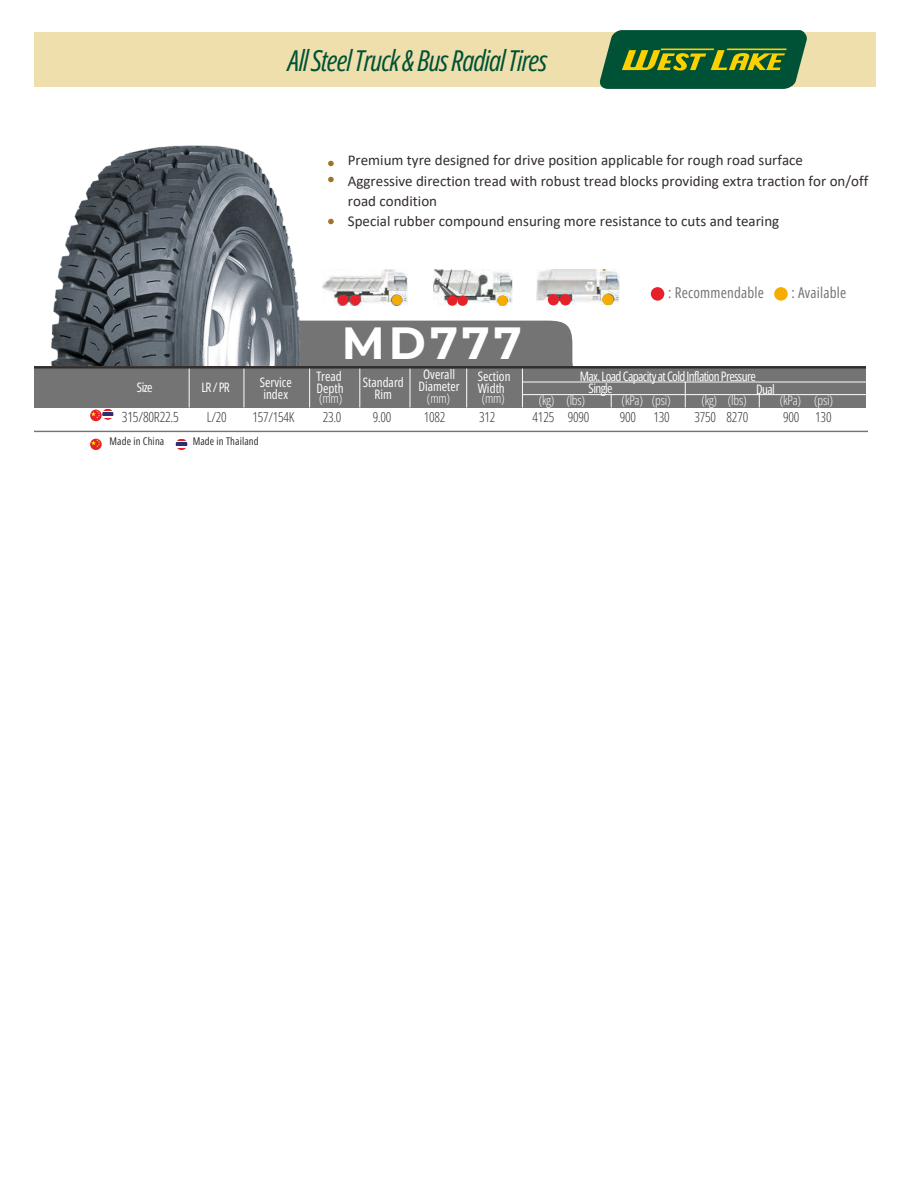
<style>
.page{position:relative;width:918px;height:1188px;background:#fff}
.page>*{position:absolute;margin:0;border:0;box-sizing:border-box;transform-origin:0 0}
.t1{font:700 45px "Montserrat";letter-spacing:.09em;color:#fefefe}
.t2{font:italic 28.8px "Open Sans Condensed";letter-spacing:-.035em;color:#005236}
.t3{font:15px/20.2px "Calibri";color:#332c2b}
.t4{font:15px "Open Sans Condensed";letter-spacing:.015em;color:#757475}
.t5{font:300 13.95px "Open Sans Condensed";letter-spacing:-.015em;color:#332c2b}
.t6{font:300 13.65px "Open Sans Condensed";letter-spacing:-.015em;color:#332c2b}
.t7{font:13.05px/12px "Open Sans Condensed";color:#fefefe}
.t8{font:300 13.05px "Open Sans Condensed";letter-spacing:-.015em;color:#fefefe}
.t9{font:13.05px/12px "Open Sans Condensed";letter-spacing:-.045em;color:#fefefe}
.t10{font:10.65px "Open Sans Condensed";letter-spacing:.015em;color:#332c2b}
</style>
<div class="page">
<div style="left:34px;top:32px;width:842px;height:55px;background:#eedfad"></div>
<svg style="left:599px;top:30px;width:208px;height:59px;background:#336d37"></svg>
<div style="left:317px;top:321px;width:256px;height:45px;background:#757475"></div>
<svg style="left:328px;top:161px;width:6px;height:5px"></svg>
<svg style="left:328px;top:177px;width:6px;height:5px"></svg>
<hr style="left:27px;top:431px;width:841px;height:1px;background:#757475">
<svg style="left:177px;top:448px;width:9px;height:2px"></svg>
<svg style="left:177px;top:439px;width:9px;height:2px"></svg>
<svg style="left:175px;top:442px;width:13px;height:4px"></svg>
<svg style="left:90px;top:439px;width:12px;height:11px"></svg>
<svg style="left:91px;top:439px;width:9px;height:8px"></svg>
<div style="left:27px;top:367px;width:839px;height:41px;background:#757475"></div>
<hr style="left:522px;top:394px;width:344px;height:1px;background:#fefefe">
<hr style="left:522px;top:382px;width:344px;height:1px;background:#fefefe">
<svg style="left:611px;top:395px;width:1px;height:13px"></svg>
<svg style="left:759px;top:395px;width:1px;height:13px"></svg>
<svg style="left:685px;top:382px;width:1px;height:26px"></svg>
<hr style="left:189px;top:367px;width:1px;height:41px;background:#fefefe">
<hr style="left:244px;top:367px;width:1px;height:41px;background:#fefefe">
<hr style="left:309px;top:367px;width:1px;height:41px;background:#fefefe">
<hr style="left:360px;top:367px;width:1px;height:41px;background:#fefefe">
<hr style="left:410px;top:367px;width:1px;height:41px;background:#fefefe">
<hr style="left:466px;top:367px;width:1px;height:41px;background:#fefefe">
<hr style="left:522px;top:367px;width:1px;height:41px;background:#fefefe">
<hr style="left:27px;top:366px;width:839px;height:3px;background:#332c2b">
<img style="left:322px;top:270px;width:86px;height:36px">
<div style="left:338px;top:295px;width:10px;height:10px;background:#e62129;border-radius:50%"></div>
<div style="left:350px;top:295px;width:11px;height:10px;background:#e62129;border-radius:50%"></div>
<div style="left:392px;top:295px;width:10px;height:10px;background:#f6ad02;border-radius:50%"></div>
<img style="left:433px;top:269px;width:80px;height:36px">
<div style="left:447px;top:295px;width:10px;height:11px;background:#e62129;border-radius:50%"></div>
<div style="left:458px;top:296px;width:10px;height:10px;background:#e62129;border-radius:50%"></div>
<div style="left:498px;top:295px;width:10px;height:11px;background:#f6ad02;border-radius:50%"></div>
<img style="left:536px;top:270px;width:83px;height:35px">
<div style="left:548px;top:294px;width:11px;height:11px;background:#e62129;border-radius:50%"></div>
<div style="left:560px;top:294px;width:11px;height:11px;background:#e62129;border-radius:50%"></div>
<div style="left:602px;top:294px;width:11px;height:11px;background:#f6ad02;border-radius:50%"></div>
<div style="left:651px;top:287px;width:13px;height:14px;background:#e62129;border-radius:50%"></div>
<div style="left:774px;top:287px;width:14px;height:14px;background:#f6ad02;border-radius:50%"></div>
<svg style="left:328px;top:219px;width:6px;height:5px"></svg>
<svg style="left:91px;top:409px;width:22px;height:11px"></svg>
<svg style="left:99px;top:412px;width:15px;height:4px"></svg>
<img style="left:51px;top:145px;width:266px;height:221px">
<h2 class="t2" style="left:288px;top:40px;width:261px">All Steel Truck &amp; Bus Radial Tires</h2>
<p class="t3" style="left:348px;top:150px;width:522px">Premium tyre designed for drive position applicable for rough road surface Aggressive direction tread with robust tread blocks providing extra traction for on/off road condition<br>Special rubber compound ensuring more resistance to cuts and tearing</p>
<h1 class="t1" style="left:342px;top:311px;width:181px">MD777</h1>
<p class="t7" style="left:137px;top:381px;width:17px">Size</p>
<p class="t7" style="left:201px;top:380px;width:30px">LR / PR</p>
<p class="t7" style="left:260px;top:376px;width:33px">Service index</p>
<p class="t7" style="left:316px;top:370px;width:29px">Tread<br>Depth</p>
<p class="t7" style="left:363px;top:376px;width:43px;text-align:center">Standard<br>Rim</p>
<p class="t7" style="left:418px;top:368px;width:43px;text-align:center">Overall<br>Diameter</p>
<p class="t7" style="left:478px;top:370px;width:34px">Section<br>Width</p>
<p class="t8" style="left:319px;top:390px;width:25px">(mm)</p>
<p class="t8" style="left:427px;top:390px;width:25px">(mm)</p>
<p class="t8" style="left:482px;top:390px;width:25px">(mm)</p>
<p class="t4" style="left:668px;top:283px;width:97px">: Recommendable</p>
<p class="t4" style="left:792px;top:283px;width:56px">: Available</p>
<p class="t9" style="left:589px;top:370px;width:169px;text-indent:-9px">Max. Load Capacity at Cold Inflation Pressure<br>Single</p>
<p class="t7" style="left:756px;top:383px;width:20px">Dual</p>
<p class="t8" style="left:539px;top:392px;width:48px">(kg) (lbs)</p>
<p class="t8" style="left:622px;top:392px;width:50px">(kPa) (psi)</p>
<p class="t8" style="left:701px;top:392px;width:47px">(kg) (lbs)</p>
<p class="t8" style="left:780px;top:392px;width:55px">(kPa) (psi)</p>
<p class="t5" style="left:122px;top:408px;width:58px">315/80R22.5</p>
<p class="t6" style="left:207px;top:408px;width:21px">L/20</p>
<p class="t6" style="left:252px;top:408px;width:44px">157/154K</p>
<p class="t6" style="left:323px;top:408px;width:20px">23.0</p>
<p class="t6" style="left:373px;top:408px;width:20px">9.00</p>
<p class="t6" style="left:424px;top:408px;width:23px">1082</p>
<p class="t6" style="left:479px;top:408px;width:18px">312</p>
<p class="t6" style="left:533px;top:408px;width:58px">4125 9090</p>
<p class="t6" style="left:620px;top:408px;width:18px">900</p>
<p class="t6" style="left:654px;top:408px;width:18px">130</p>
<p class="t6" style="left:694px;top:408px;width:55px">3750 8270</p>
<p class="t6" style="left:783px;top:408px;width:50px">900 130</p>
<p class="t10" style="left:109px;top:434px;width:56px">Made in China</p>
<p class="t10" style="left:193px;top:434px;width:68px">Made in Thailand</p>
</div>
